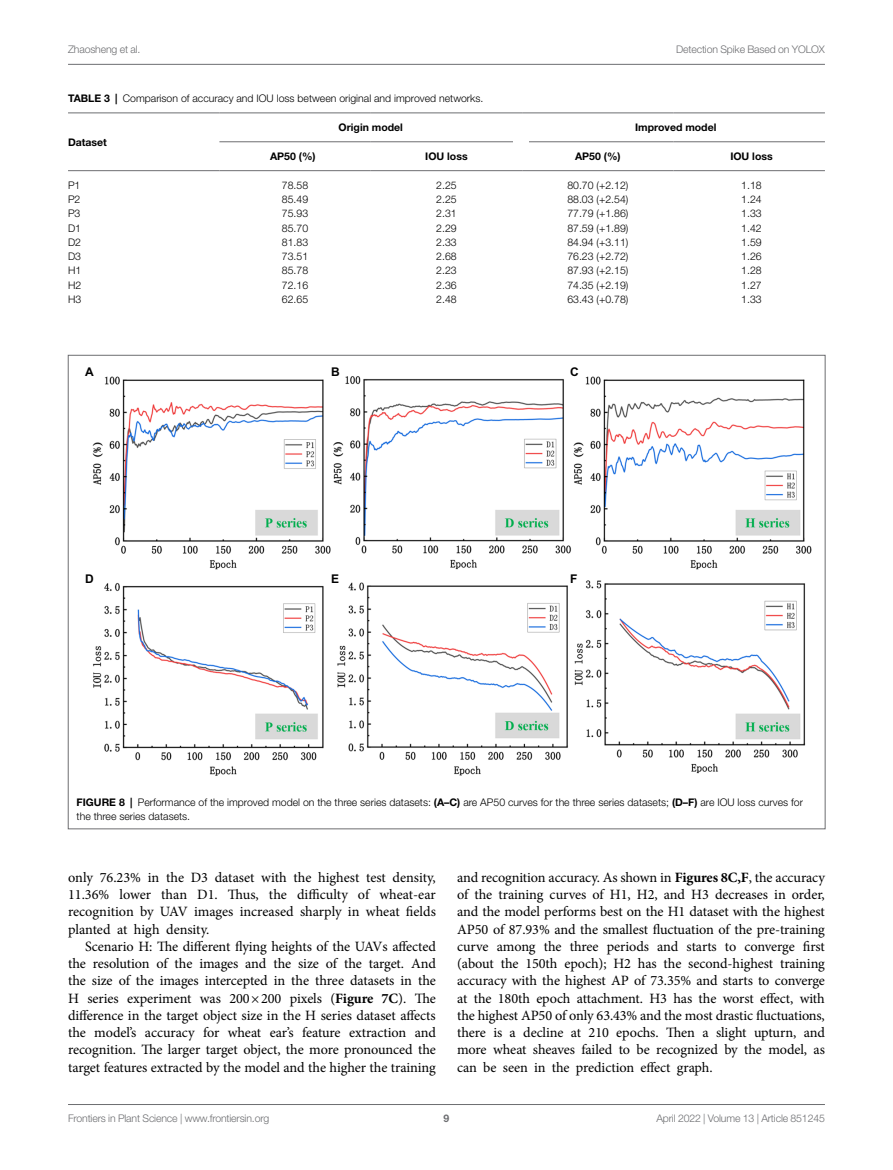
<style>
.page{position:relative;width:893px;height:1170px;background:#fff}
.page>*{position:absolute;margin:0;border:0;box-sizing:border-box;transform-origin:0 0}
.TEXT{font:14.25px/17.2px "Minion Pro";letter-spacing:-.005em;color:#000;text-align:justify}
.t1{font:700 12px "Arial";color:#000}
.TB_TX{font:300 10.5px "Helvetica Neue LT Std";color:#000}
.FIG_LEG{font:300 10.5px/14.2px "Helvetica Neue LT Std";color:#000}
.t2{font:300 10.5px "Helvetica Neue LT Std";letter-spacing:-.015em;color:#6d6e71}
.TT_NO_RULE{font:300 10.5px "Helvetica Neue LT Std";color:#000}
.TB_CH{font:700 10.5px "Helvetica Neue LT Std";color:#000}
.TB_STH{font:700 10.5px "Helvetica Neue LT Std";color:#000}
.t3{font:700 10.5px "Helvetica Neue LT Std";color:#6d6e71}
.s1{font-weight:700}
</style>
<div class="page">
<hr style="left:68px;top:64px;width:757px;height:1px;background:#6d6e71">
<hr style="left:68px;top:1104px;width:757px;height:1px;background:#6d6e71">
<hr style="left:219px;top:113px;width:152px;height:1px;background:#6d6e71">
<hr style="left:371px;top:113px;width:151px;height:1px;background:#6d6e71">
<hr style="left:522px;top:113px;width:152px;height:1px;background:#6d6e71">
<hr style="left:674px;top:113px;width:151px;height:1px;background:#6d6e71">
<hr style="left:68px;top:113px;width:151px;height:1px;background:#6d6e71">
<hr style="left:68px;top:170px;width:151px;height:1px;background:#6d6e71">
<hr style="left:371px;top:141px;width:151px;height:1px;background:#6d6e71">
<hr style="left:371px;top:170px;width:151px;height:1px;background:#6d6e71">
<hr style="left:522px;top:141px;width:152px;height:1px;background:#6d6e71">
<hr style="left:522px;top:170px;width:152px;height:1px;background:#6d6e71">
<hr style="left:674px;top:141px;width:151px;height:1px;background:#6d6e71">
<hr style="left:674px;top:170px;width:151px;height:1px;background:#6d6e71">
<hr style="left:219px;top:141px;width:152px;height:1px;background:#6d6e71">
<hr style="left:219px;top:170px;width:152px;height:1px;background:#6d6e71">
<div style="left:513px;top:131px;width:16px;height:21px;background:#fff"></div>
<img style="left:92px;top:376px;width:720px;height:400px">
<p class="t2" style="left:68px;top:42px;width:74px">Zhaosheng et al.</p>
<p class="t2" style="left:676px;top:42px;width:150px">Detection Spike Based on YOLOX</p>
<p class="TT_NO_RULE" style="left:68px;top:92px;width:417px"><span class="s1">TABLE 3 |</span> Comparison of accuracy and IOU loss between original and improved networks.</p>
<p class="TB_CH" style="left:68px;top:135px;width:40px">Dataset</p>
<p class="TB_STH" style="left:339px;top:121px;width:66px">Origin model</p>
<p class="TB_STH" style="left:635px;top:121px;width:83px">Improved model</p>
<p class="TB_CH" style="left:270px;top:150px;width:47px">AP50 (%)</p>
<p class="TB_CH" style="left:425px;top:150px;width:44px">IOU loss</p>
<p class="TB_CH" style="left:575px;top:150px;width:47px">AP50 (%)</p>
<p class="TB_CH" style="left:730px;top:150px;width:44px">IOU loss</p>
<p class="TB_TX" style="left:68px;top:179px;width:14px">P1</p>
<p class="TB_TX" style="left:282px;top:179px;width:28px">78.58</p>
<p class="TB_TX" style="left:436px;top:179px;width:22px">2.25</p>
<p class="TB_TX" style="left:567px;top:179px;width:62px">80.70 (+2.12)</p>
<p class="TB_TX" style="left:741px;top:179px;width:22px">1.18</p>
<p class="TB_TX" style="left:68px;top:193px;width:14px">P2</p>
<p class="TB_TX" style="left:282px;top:193px;width:28px">85.49</p>
<p class="TB_TX" style="left:436px;top:193px;width:22px">2.25</p>
<p class="TB_TX" style="left:567px;top:193px;width:62px">88.03 (+2.54)</p>
<p class="TB_TX" style="left:741px;top:193px;width:22px">1.24</p>
<p class="TB_TX" style="left:68px;top:207px;width:14px">P3</p>
<p class="TB_TX" style="left:282px;top:207px;width:28px">75.93</p>
<p class="TB_TX" style="left:436px;top:207px;width:22px">2.31</p>
<p class="TB_TX" style="left:567px;top:207px;width:62px">77.79 (+1.86)</p>
<p class="TB_TX" style="left:741px;top:207px;width:22px">1.33</p>
<p class="TB_TX" style="left:68px;top:221px;width:15px">D1</p>
<p class="TB_TX" style="left:282px;top:221px;width:28px">85.70</p>
<p class="TB_TX" style="left:436px;top:221px;width:22px">2.29</p>
<p class="TB_TX" style="left:567px;top:221px;width:62px">87.59 (+1.89)</p>
<p class="TB_TX" style="left:741px;top:221px;width:22px">1.42</p>
<p class="TB_TX" style="left:68px;top:236px;width:15px">D2</p>
<p class="TB_TX" style="left:282px;top:236px;width:28px">81.83</p>
<p class="TB_TX" style="left:436px;top:236px;width:22px">2.33</p>
<p class="TB_TX" style="left:567px;top:236px;width:62px">84.94 (+3.11)</p>
<p class="TB_TX" style="left:741px;top:236px;width:22px">1.59</p>
<p class="TB_TX" style="left:68px;top:250px;width:15px">D3</p>
<p class="TB_TX" style="left:282px;top:250px;width:28px">73.51</p>
<p class="TB_TX" style="left:436px;top:250px;width:22px">2.68</p>
<p class="TB_TX" style="left:567px;top:250px;width:62px">76.23 (+2.72)</p>
<p class="TB_TX" style="left:741px;top:250px;width:22px">1.26</p>
<p class="TB_TX" style="left:68px;top:264px;width:15px">H1</p>
<p class="TB_TX" style="left:282px;top:264px;width:28px">85.78</p>
<p class="TB_TX" style="left:436px;top:264px;width:22px">2.23</p>
<p class="TB_TX" style="left:567px;top:264px;width:62px">87.93 (+2.15)</p>
<p class="TB_TX" style="left:741px;top:264px;width:22px">1.28</p>
<p class="TB_TX" style="left:68px;top:278px;width:15px">H2</p>
<p class="TB_TX" style="left:282px;top:278px;width:28px">72.16</p>
<p class="TB_TX" style="left:436px;top:278px;width:22px">2.36</p>
<p class="TB_TX" style="left:567px;top:278px;width:62px">74.35 (+2.19)</p>
<p class="TB_TX" style="left:741px;top:278px;width:22px">1.27</p>
<p class="TB_TX" style="left:68px;top:293px;width:15px">H3</p>
<p class="TB_TX" style="left:282px;top:293px;width:28px">62.65</p>
<p class="TB_TX" style="left:436px;top:293px;width:22px">2.48</p>
<p class="TB_TX" style="left:567px;top:293px;width:62px">63.43 (+0.78)</p>
<p class="TB_TX" style="left:741px;top:293px;width:22px">1.33</p>
<p class="t1" style="left:85px;top:363px;width:10px">A</p>
<p class="t1" style="left:331px;top:363px;width:10px">B</p>
<p class="t1" style="left:570px;top:363px;width:10px">C</p>
<p class="t1" style="left:85px;top:570px;width:10px">D</p>
<p class="t1" style="left:331px;top:570px;width:10px">E</p>
<p class="t1" style="left:570px;top:570px;width:9px">F</p>
<p class="FIG_LEG" style="left:77px;top:795px;width:728px"><span class="s1">FIGURE 8 |</span> Performance of the improved model on the three series datasets: <span class="s1">(A–C)</span> are AP50 curves for the three series datasets; <span class="s1">(D–F)</span> are IOU loss curves for the three series datasets.</p>
<p class="TEXT" style="left:68px;top:868px;width:369px">only 76.23% in the D3 dataset with the highest test density, 11.36% lower than D1. Thus, the difficulty of wheat-ear recognition by UAV images increased sharply in wheat fields planted at high density.</p>
<p class="TEXT" style="left:68px;top:937px;width:369px;text-indent:17px">Scenario H: The different flying heights of the UAVs affected the resolution of the images and the size of the target. And the size of the images intercepted in the three datasets in the H series experiment was 200×200 pixels (<span class="s1">Figure 7C</span>). The difference in the target object size in the H series dataset affects the model’s accuracy for wheat ear’s feature extraction and recognition. The larger target object, the more pronounced the target features extracted by the model and the higher the training</p>
<p class="TEXT" style="left:457px;top:868px;width:369px">and recognition accuracy. As shown in <span class="s1">Figures 8C,F</span>, the accuracy of the training curves of H1, H2, and H3 decreases in order, and the model performs best on the H1 dataset with the highest AP50 of 87.93% and the smallest fluctuation of the pre-training curve among the three periods and starts to converge first (about the 150th epoch); H2 has the second-highest training accuracy with the highest AP of 73.35% and starts to converge at the 180th epoch attachment. H3 has the worst effect, with the highest AP50 of only 63.43% and the most drastic fluctuations, there is a decline at 210 epochs. Then a slight upturn, and more wheat sheaves failed to be recognized by the model, as can be seen in the prediction effect graph.</p>
<p class="t2" style="left:68px;top:1111px;width:203px">Frontiers in Plant Science | www.frontiersin.org</p>
<p class="t3" style="left:444px;top:1111px;width:7px">9</p>
<p class="t2" style="left:656px;top:1111px;width:170px">April 2022 | Volume 13 | Article 851245</p>
</div>
